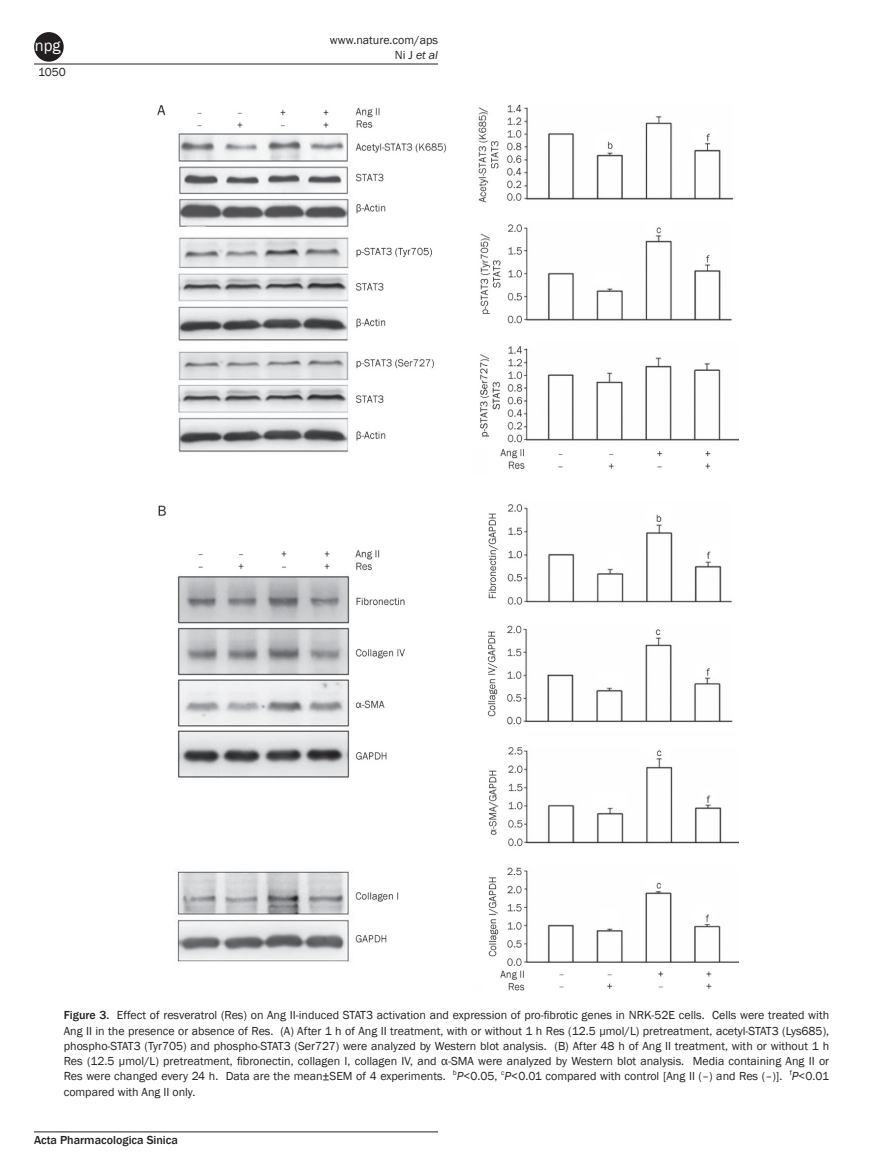
<style>
.page{position:relative;width:893px;height:1170px;background:#fff}
.page>*{position:absolute;margin:0;border:0;box-sizing:border-box;transform-origin:0 0}
.t1{font:16.5px "Franklin Gothic";color:#fff}
.t2{font:12px/15.3px "Franklin Gothic Book 2";color:#231f20;text-align:justify}
.t3{font:12px/15px "Franklin Gothic";color:#231f20;text-align:right}
.t4{font:500 12px "Franklin Gothic";color:#231f20}
.s1{font-style:italic}
.s2{font-family:"Franklin Gothic";font-weight:500}
.s3{font-family:"Franklin Gothic";font-style:italic}
</style>
<div class="page">
<hr style="left:34px;top:64px;width:404px;height:1px;background:#231f20">
<hr style="left:34px;top:1131px;width:404px;height:1px;background:#231f20">
<div style="left:34px;top:32px;width:30px;height:30px;background:#231f20;border-radius:50%"></div>
<img style="left:157px;top:104px;width:582px;height:887px">
<h1 class="t1" style="left:35px;top:35px;width:27px">npg</h1>
<p class="t3" style="left:38px;top:65px;width:29px">1050</p>
<p class="t3" style="left:330px;top:32px;width:110px">www.nature.com/aps<br>Ni J <span class="s1">et al</span></p>
<p class="t2" style="left:64px;top:1007px;width:767px"><span class="s2">Figure 3.</span> Effect of resveratrol (Res) on Ang II-induced STAT3 activation and expression of pro-fibrotic genes in NRK-52E cells. Cells were treated with Ang II in the presence or absence of Res. (A) After 1 h of Ang II treatment, with or without 1 h Res (12.5 μmol/L) pretreatment, acetyl-STAT3 (Lys685), phospho-STAT3 (Tyr705) and phospho-STAT3 (Ser727) were analyzed by Western blot analysis. (B) After 48 h of Ang II treatment, with or without 1 h Res (12.5 μmol/L) pretreatment, fibronectin, collagen I, collagen IV, and α-SMA were analyzed by Western blot analysis. Media containing Ang II or Res were changed every 24 h. Data are the mean±SEM of 4 experiments. <sup>b</sup><span class="s3">P</span>&lt;0.05, <sup>c</sup><span class="s3">P</span>&lt;0.01 compared with control [Ang II (–) and Res (–)]. <sup>f</sup><span class="s3">P</span>&lt;0.01 compared with Ang II only.</p>
<p class="t4" style="left:34px;top:1132px;width:145px">Acta Pharmacologica Sinica</p>
</div>
